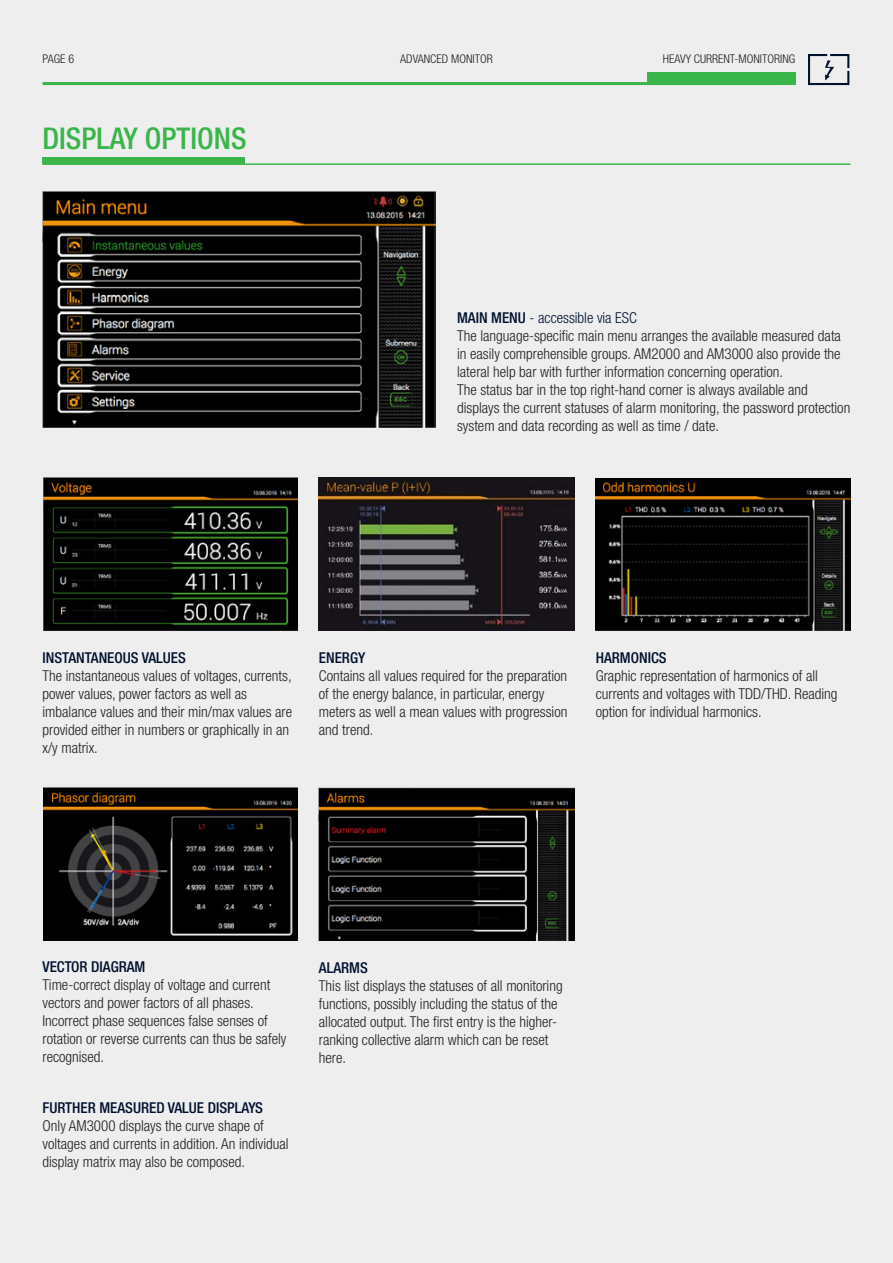
<style>
.page{position:relative;width:893px;height:1263px;background:#eeeeef}
.page>*{position:absolute;margin:0;border:0;box-sizing:border-box;transform-origin:0 0}
.t1{font:500 condensed 30px "Helvetica Neue LTW1 G";color:#3ab54a}
.t2{font:300 condensed 15px/18px "Helvetica Neue LT Pro";color:#231f20}
.t3{font:500 condensed 15px "Helvetica Neue LT Pro";color:#00112e}
.t4{font:300 condensed 12px "Helvetica Neue LT Pro";color:#231f20}
.s1{font-weight:500;color:#00112e}
.s2{color:#00112e}
</style>
<div class="page">
<hr style="left:43px;top:82px;width:738px;height:3px;background:#3ab54a">
<div style="left:647px;top:72px;width:149px;height:13px;background:#3ab54a"></div>
<svg style="left:808px;top:54px;width:41px;height:31px"></svg>
<div style="left:43px;top:157px;width:202px;height:7px;background:#3ab54a"></div>
<hr style="left:43px;top:163px;width:807px;height:2px;background:#3ab54a">
<img style="left:43px;top:192px;width:393px;height:235px">
<img style="left:43px;top:788px;width:255px;height:152px">
<img style="left:319px;top:788px;width:255px;height:152px">
<img style="left:43px;top:478px;width:255px;height:153px">
<img style="left:319px;top:478px;width:255px;height:153px">
<img style="left:596px;top:478px;width:254px;height:153px">
<p class="t4" style="left:43px;top:52px;width:33px">PAGE 6</p>
<p class="t4" style="left:400px;top:51px;width:20px">ADVANCE</p>
<p class="t4" style="left:442px;top:51px;width:51px">D MONITOR</p>
<p class="t4" style="left:663px;top:52px;width:134px">heavy current-MONITORING</p>
<h1 class="t1" style="left:43px;top:120px;width:206px">DISPLAY OPTIONS</h1>
<p class="t2" style="left:457px;top:309px;width:395px;text-indent:34px"><span class="s1">MEN U</span> <span class="s2">- accessible via ESC<br></span>The language-specific main menu arranges the available measured data in easily comprehensible groups. AM2000 and AM3000 also provide the lateral help bar with further information concerning operation.<br>The status bar in the top right-hand corner is always available and displays the current statuses of alarm monitoring, the password protection system and data recording as well as time / date.</p>
<p class="t3" style="left:457px;top:309px;width:9px">MAIN</p>
<p class="t3" style="left:43px;top:648px;width:145px">INSTANTANEOUS VALUES</p>
<p class="t2" style="left:43px;top:666px;width:251px">The instantaneous values of voltages, currents, power values, power factors as well as imbalance values and their min/max values are provided either in numbers or graphically in an x/y matrix.</p>
<p class="t3" style="left:319px;top:648px;width:48px">ENERGY</p>
<p class="t2" style="left:319px;top:666px;width:250px">Contains all values required for the preparation of the energy balance, in particular, energy meters as well a mean values with progression and trend.</p>
<p class="t3" style="left:596px;top:648px;width:33px">HARMONI</p>
<p class="t3" style="left:651px;top:648px;width:16px">CS</p>
<p class="t2" style="left:596px;top:666px;width:243px">Graphic representation of harmonics of all currents and voltages with TDD/THD. Reading option for individual harmonics.</p>
<p class="t3" style="left:43px;top:958px;width:95px">VECTOR DIAGRAM</p>
<p class="t2" style="left:43px;top:976px;width:245px">Time-correct display of voltage and current vectors and power factors of all phases.<br>Incorrect phase sequences false senses of rotation or reverse currents can thus be safely recognised.</p>
<p class="t3" style="left:43px;top:1099px;width:222px">FURTHER MEASURED VALUE DISPLAYS</p>
<p class="t2" style="left:43px;top:1117px;width:248px">Only AM3000 displays the curve shape of voltages and currents in addition. An individual display matrix may also be composed.</p>
<p class="t3" style="left:319px;top:958px;width:40px">ALARMS</p>
<p class="t2" style="left:319px;top:976px;width:245px">This list displays the statuses of all monitoring functions, possibly including the status of the allocated output. The first entry is the higher&shy;ranking collective alarm which can be reset here.</p>
</div>
